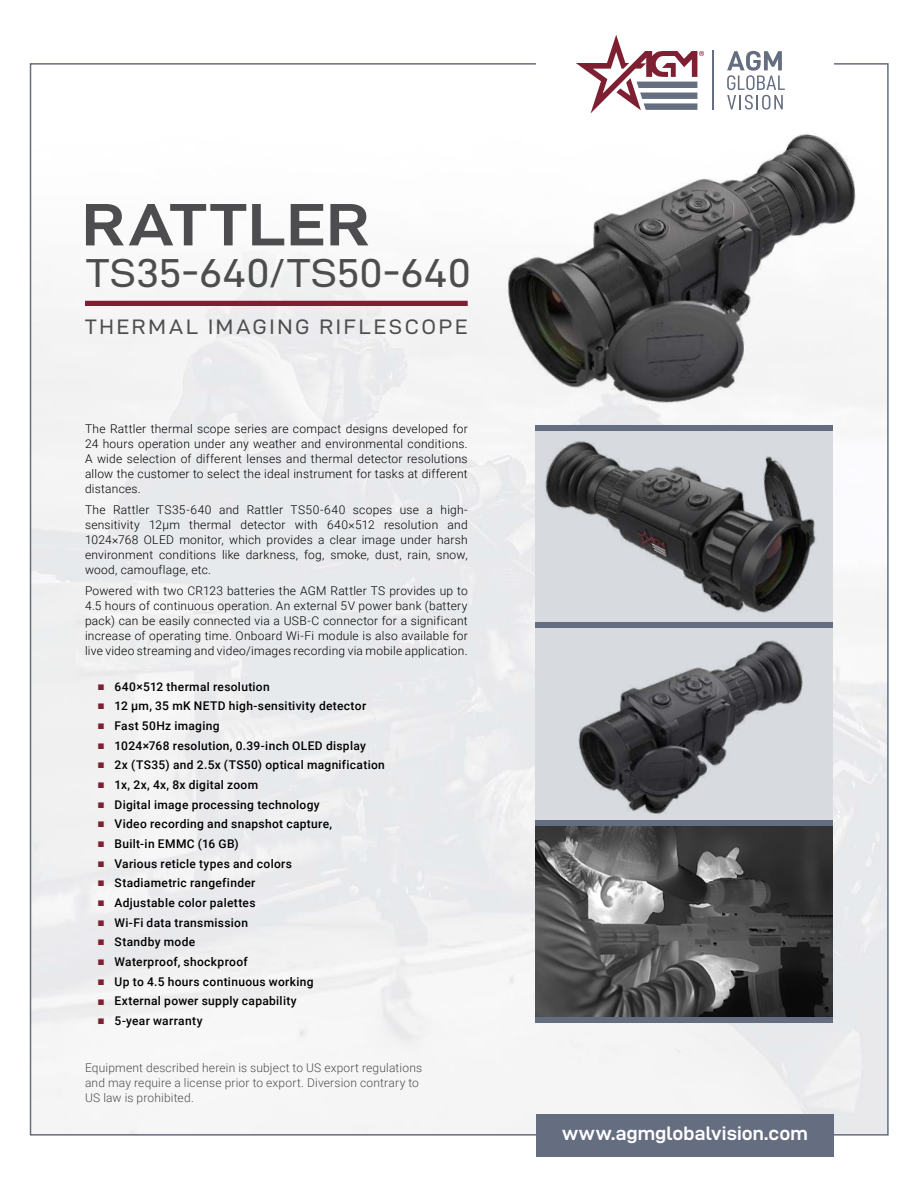
<style>
.page{position:relative;width:918px;height:1188px;background:#fff}
.page>*{position:absolute;margin:0;border:0;box-sizing:border-box;transform-origin:0 0}
.t1{font:60px "D DIN Exp Bold";letter-spacing:.02em;color:#4d4d4f;scale:1.1 1}
.t2{font:40.5px "D DIN Exp";letter-spacing:.005em;color:#4d4d4f;scale:1.04 1}
.t3{font:21px "D DIN Exp";letter-spacing:.13em;color:#4d4d4f}
.t4{font:19.5px "D DIN Exp Bold";letter-spacing:.005em;color:#fff}
.t5{font:300 12px/15px "Roboto";letter-spacing:.02em;color:#000;text-align:justify}
.t6{font:500 12px "Roboto";letter-spacing:.025em;color:#000}
.t7{font:300 12px/15px "Roboto";letter-spacing:.015em;color:#4d4d4f}
.s1{font-family:"Arial";font-weight:700;color:#7e2032}
</style>
<div class="page">
<img style="left:33px;top:66px;width:853px;height:1067px">
<div style="left:536px;top:1114px;width:298px;height:43px;background:#656d81"></div>
<div style="left:85px;top:301px;width:383px;height:5px;background:#7e2032"></div>
<img style="left:535px;top:431px;width:298px;height:191px">
<img style="left:535px;top:628px;width:298px;height:192px">
<img style="left:535px;top:826px;width:298px;height:191px">
<div style="left:535px;top:425px;width:298px;height:6px;background:#656d81"></div>
<div style="left:535px;top:622px;width:298px;height:6px;background:#656d81"></div>
<div style="left:535px;top:820px;width:298px;height:6px;background:#656d81"></div>
<div style="left:535px;top:1017px;width:298px;height:6px;background:#656d81"></div>
<img style="left:490px;top:120px;width:390px;height:300px">
<svg style="left:727px;top:51px;width:58px;height:59px"></svg>
<svg style="left:576px;top:35px;width:128px;height:78px"></svg>
<hr style="left:712px;top:51px;width:1px;height:59px;background:#656d81">
<h1 class="t1" style="left:82px;top:192px;width:264px">RATTLER</h1>
<h2 class="t2" style="left:86px;top:251px;width:371px">TS35-640/TS50-640</h2>
<h3 class="t3" style="left:85px;top:315px;width:384px">THERMAL IMAGING RIFLESCOPE</h3>
<p class="t5" style="left:85px;top:420px;width:384px">The Rattler thermal scope series are compact designs developed for 24 hours operation under any weather and environmental conditions.<br>A wide selection of different lenses and thermal detector resolutions allow the customer to select the ideal instrument for tasks at different distances.</p>
<p class="t5" style="left:85px;top:501px;width:384px">The Rattler TS35-640 and Rattler TS50-640 scopes use a high&shy;sensitivity 12μm thermal detector with 640×512 resolution and 1024×768 OLED monitor, which provides a clear image under harsh environment conditions like darkness, fog, smoke, dust, rain, snow, wood, camouflage, etc.</p>
<p class="t5" style="left:85px;top:582px;width:384px">Powered with two CR123 batteries the AGM Rattler TS provides up to 4.5 hours of continuous operation. An external 5V power bank (battery pack) can be easily connected via a USB-C connector for a significant increase of operating time. Onboard Wi-Fi module is also available for live video streaming and video/images recording via mobile application.</p>
<p class="t6" style="left:98px;top:678px;width:174px"><span class="s1">■</span> 640×512 thermal resolution</p>
<p class="t6" style="left:98px;top:698px;width:270px"><span class="s1">■</span> 12 μm, 35 mK NETD high-sensitivity detector</p>
<p class="t6" style="left:98px;top:717px;width:124px"><span class="s1">■</span> Fast 50Hz imaging</p>
<p class="t6" style="left:98px;top:737px;width:270px"><span class="s1">■</span> 1024×768 resolution, 0.39-inch OLED display</p>
<p class="t6" style="left:98px;top:757px;width:289px"><span class="s1">■</span> 2x (TS35) and 2.5x (TS50) optical magnification</p>
<p class="t6" style="left:98px;top:776px;width:162px"><span class="s1">■</span> 1x, 2x, 4x, 8x digital zoom</p>
<p class="t6" style="left:98px;top:796px;width:224px"><span class="s1">■</span> Digital image processing technology</p>
<p class="t6" style="left:98px;top:816px;width:236px"><span class="s1">■</span> Video recording and snapshot capture,</p>
<p class="t6" style="left:98px;top:835px;width:143px"><span class="s1">■</span> Built-in EMMC (16 GB)</p>
<p class="t6" style="left:98px;top:855px;width:196px"><span class="s1">■</span> Various reticle types and colors</p>
<p class="t6" style="left:98px;top:875px;width:159px"><span class="s1">■</span> Stadiametric rangefinder</p>
<p class="t6" style="left:98px;top:894px;width:159px"><span class="s1">■</span> Adjustable color palettes</p>
<p class="t6" style="left:98px;top:914px;width:152px"><span class="s1">■</span> Wi-Fi data transmission</p>
<p class="t6" style="left:98px;top:934px;width:99px"><span class="s1">■</span> Standby mode</p>
<p class="t6" style="left:98px;top:953px;width:152px"><span class="s1">■</span> Waterproof, shockproof</p>
<p class="t6" style="left:98px;top:973px;width:218px"><span class="s1">■</span> Up to 4.5 hours continuous working</p>
<p class="t6" style="left:98px;top:993px;width:201px"><span class="s1">■</span> External power supply capability</p>
<p class="t6" style="left:98px;top:1012px;width:106px"><span class="s1">■</span> 5-year warranty</p>
<p class="t7" style="left:85px;top:1060px;width:339px">Equipment described herein is subject to US export regulations and may require a license prior to export. Diversion contrary to<br>US law is prohibited.</p>
<h3 class="t4" style="left:562px;top:1123px;width:247px">www.agmglobalvision.com</h3>
</div>
